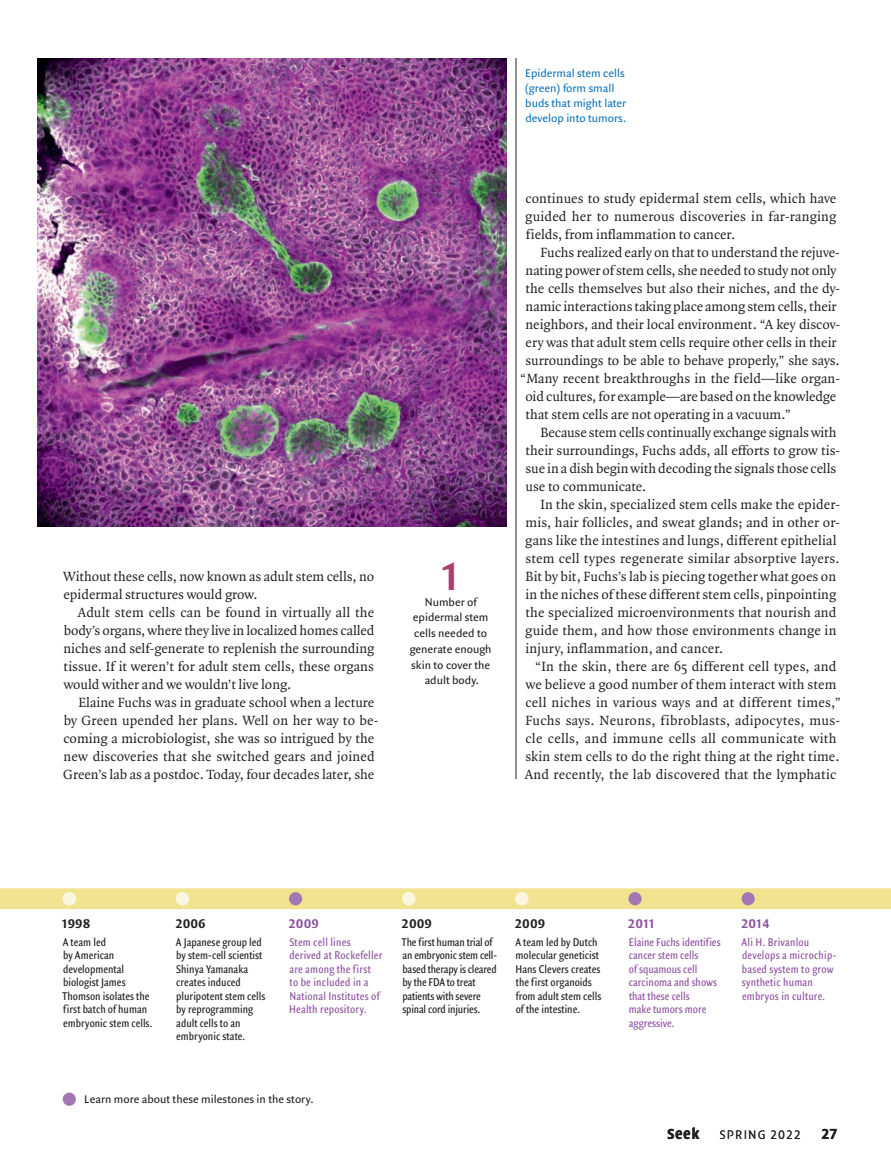
<style>
.page{position:relative;width:891px;height:1175px;background:#fff}
.page>*{position:absolute;margin:0;border:0;box-sizing:border-box;transform-origin:0 0}
.t1{font:42px "Quadraat Sans OT Cn Bld";color:#ae3c6e}
.t2{font:700 15px "Quadraat Headliner OT";letter-spacing:.05em;color:#231f20}
.t3{font:14.25px/18px "Quadraat OT";letter-spacing:.005em;color:#231f20;text-align:justify}
.t4{font:13.5px "Quadraat Sans OT Bld";letter-spacing:.05em;color:#231f20}
.t5{font:13.5px "Quadraat Sans OT Bld";letter-spacing:.05em;color:#8e52a1}
.t6{font:300 12.75px "Quadraat Headliner OT";letter-spacing:.11em;color:#231f20}
.t7{font:condensed 12px/13.5px "Quadraat Sans OT";color:#231f20}
.t8{font:condensed 12px/13.5px "Quadraat Sans OT";letter-spacing:.015em;color:#8e52a1}
.t9{font:12px/15.8px "Quadraat Sans OT";color:#231f20;text-align:center}
.t10{font:12px/15px "Quadraat Sans OT";color:#1074bc}
</style>
<div class="page">
<hr style="left:516px;top:58px;width:1px;height:720px;background:#231f20">
<img style="left:38px;top:58px;width:469px;height:468px">
<div style="left:0;top:888px;width:891px;height:21px;background:#f1e38f"></div>
<div style="left:176px;top:892px;width:13px;height:13px;background:#faf6e0;border-radius:50%"></div>
<div style="left:402px;top:892px;width:13px;height:13px;background:#faf6e0;border-radius:50%"></div>
<div style="left:515px;top:892px;width:13px;height:13px;background:#faf6e0;border-radius:50%"></div>
<div style="left:628px;top:892px;width:14px;height:13px;background:#a377b3;border-radius:50%"></div>
<div style="left:742px;top:892px;width:13px;height:13px;background:#a377b3;border-radius:50%"></div>
<div style="left:63px;top:892px;width:13px;height:13px;background:#faf6e0;border-radius:50%"></div>
<div style="left:289px;top:892px;width:13px;height:13px;background:#a377b3;border-radius:50%"></div>
<div style="left:63px;top:1092px;width:13px;height:13px;background:#a377b3;border-radius:50%"></div>
<p class="t3" style="left:63px;top:567px;width:313px">Without these cells, now known as adult stem cells, no epidermal structures would grow.</p>
<p class="t3" style="left:64px;top:603px;width:312px;text-indent:14px">Adult stem cells can be found in virtually all the body’s organs, where they live in localized homes called niches and self-generate to replenish the surrounding tissue. If it weren’t for adult stem cells, these organs would wither and we wouldn’t live long.</p>
<p class="t3" style="left:63px;top:693px;width:317px;text-align:left;text-indent:15px">Elaine Fuchs was in graduate school when a lecture by Green upended her plans. Well on her way to be&shy;coming a microbiologist, she was so intrigued by the new discoveries that she switched gears and joined Green’s lab as a postdoc. Today, four decades later, she</p>
<h1 class="t1" style="left:442px;top:546px;width:18px">1</h1>
<p class="t9" style="left:410px;top:593px;width:83px">Number of epidermal stem cells needed to generate enough skin to cover the adult body.</p>
<p class="t10" style="left:525px;top:65px;width:103px">Epidermal stem cells (green) form small buds that might later develop into tumors.</p>
<p class="t3" style="left:525px;top:189px;width:313px">continues to study epidermal stem cells, which have guided her to numerous discoveries in far-ranging fields, from inflammation to cancer.</p>
<p class="t3" style="left:540px;top:243px;width:301px">Fuchs realized early on that to understand the rejuve-</p>
<p class="t3" style="left:526px;top:261px;width:313px">nating power of stem cells, she needed to study not only</p>
<p class="t3" style="left:526px;top:279px;width:316px">the cells themselves but also their niches, and the dy-</p>
<p class="t3" style="left:526px;top:297px;width:313px">namic interactions taking place among stem cells, their</p>
<p class="t3" style="left:526px;top:315px;width:316px">neighbors, and their local environment. “A key discov-</p>
<p class="t3" style="left:526px;top:333px;width:313px">ery was that adult stem cells require other cells in their</p>
<p class="t3" style="left:526px;top:351px;width:316px">surroundings to be able to behave properly,” she says.</p>
<p class="t3" style="left:520px;top:369px;width:321px">“Many recent breakthroughs in the field—like organ-</p>
<p class="t3" style="left:525px;top:387px;width:313px">oid cultures, for example—are based on the knowledge</p>
<p class="t3" style="left:526px;top:405px;width:267px">that stem cells are not operating in a vacuum.”</p>
<p class="t3" style="left:540px;top:423px;width:298px">Because stem cells continually exchange signals with</p>
<p class="t3" style="left:526px;top:441px;width:316px">their surroundings, Fuchs adds, all efforts to grow tis-</p>
<p class="t3" style="left:526px;top:459px;width:312px">sue in a dish begin with decoding the signals those cells</p>
<p class="t3" style="left:526px;top:477px;width:122px">use to communicate.</p>
<p class="t3" style="left:540px;top:495px;width:301px">In the skin, specialized stem cells make the epider-</p>
<p class="t3" style="left:526px;top:513px;width:316px">mis, hair follicles, and sweat glands; and in other or-</p>
<p class="t3" style="left:525px;top:531px;width:313px">gans like the intestines and lungs, different epithelial</p>
<p class="t3" style="left:526px;top:549px;width:316px">stem cell types regenerate similar absorptive layers.</p>
<p class="t3" style="left:525px;top:567px;width:312px">Bit by bit, Fuchs’s lab is piecing together what goes on</p>
<p class="t3" style="left:526px;top:585px;width:312px">in the niches of these different stem cells, pinpointing</p>
<p class="t3" style="left:526px;top:603px;width:312px">the specialized microenvironments that nourish and</p>
<p class="t3" style="left:525px;top:621px;width:313px">guide them, and how those environments change in</p>
<p class="t3" style="left:526px;top:639px;width:199px">injury, inflammation, and cancer.</p>
<p class="t3" style="left:535px;top:657px;width:303px">“In the skin, there are 65 different cell types, and</p>
<p class="t3" style="left:526px;top:675px;width:312px">we believe a good number of them interact with stem</p>
<p class="t3" style="left:526px;top:693px;width:317px">cell niches in various ways and at different times,”</p>
<p class="t3" style="left:525px;top:711px;width:316px">Fuchs says. Neurons, fibroblasts, adipocytes, mus-</p>
<p class="t3" style="left:526px;top:729px;width:313px">cle cells, and immune cells all communicate with</p>
<p class="t3" style="left:526px;top:747px;width:316px">skin stem cells to do the right thing at the right time.</p>
<p class="t3" style="left:524px;top:765px;width:314px">And recently, the lab discovered that the lymphatic</p>
<p class="t4" style="left:62px;top:913px;width:29px">1998</p>
<p class="t7" style="left:62px;top:935px;width:92px">A team led<br>by American developmental biologist James<br>Thomson isolates the first batch of human embryonic stem cells.</p>
<p class="t4" style="left:176px;top:913px;width:31px">2006</p>
<p class="t7" style="left:176px;top:935px;width:91px">A Japanese group led by stem-cell scientist<br>Shinya Yamanaka creates induced pluripotent stem cells by reprogramming adult cells to an embryonic state.</p>
<p class="t5" style="left:289px;top:913px;width:31px">2009</p>
<p class="t8" style="left:289px;top:935px;width:95px">Stem cell lines derived at Rockefeller are among the first<br>to be included in a<br>National Institutes of<br>Health repository.</p>
<p class="t4" style="left:402px;top:913px;width:31px">2009</p>
<p class="t7" style="left:402px;top:935px;width:97px">The first human trial of an embryonic stem cell&shy;based therapy is cleared by the FDA to treat patients with severe spinal cord injuries.</p>
<p class="t4" style="left:515px;top:913px;width:31px">2009</p>
<p class="t7" style="left:515px;top:935px;width:88px">A team led by Dutch molecular geneticist<br>Hans Clevers creates the first organoids from adult stem cells of the intestine.</p>
<p class="t9" style="left:84px;top:1091px;width:231px">Learn more about these milestones in the story.</p>
<p class="t5" style="left:628px;top:913px;width:28px">2011</p>
<p class="t8" style="left:629px;top:935px;width:93px">Elaine Fuchs identifies cancer stem cells<br>of squamous cell carcinoma and shows that these cells<br>make tumors more aggressive.</p>
<p class="t5" style="left:741px;top:913px;width:29px">2014</p>
<p class="t8" style="left:742px;top:935px;width:96px">Ali H. Brivanlou develops a microchip&shy;based system to grow synthetic human embryos in culture.</p>
<p class="t2" style="left:667px;top:1125px;width:34px">Seek</p>
<p class="t6" style="left:719px;top:1127px;width:83px">SPRING 2022</p>
<p class="t2" style="left:821px;top:1125px;width:18px">27</p>
</div>
